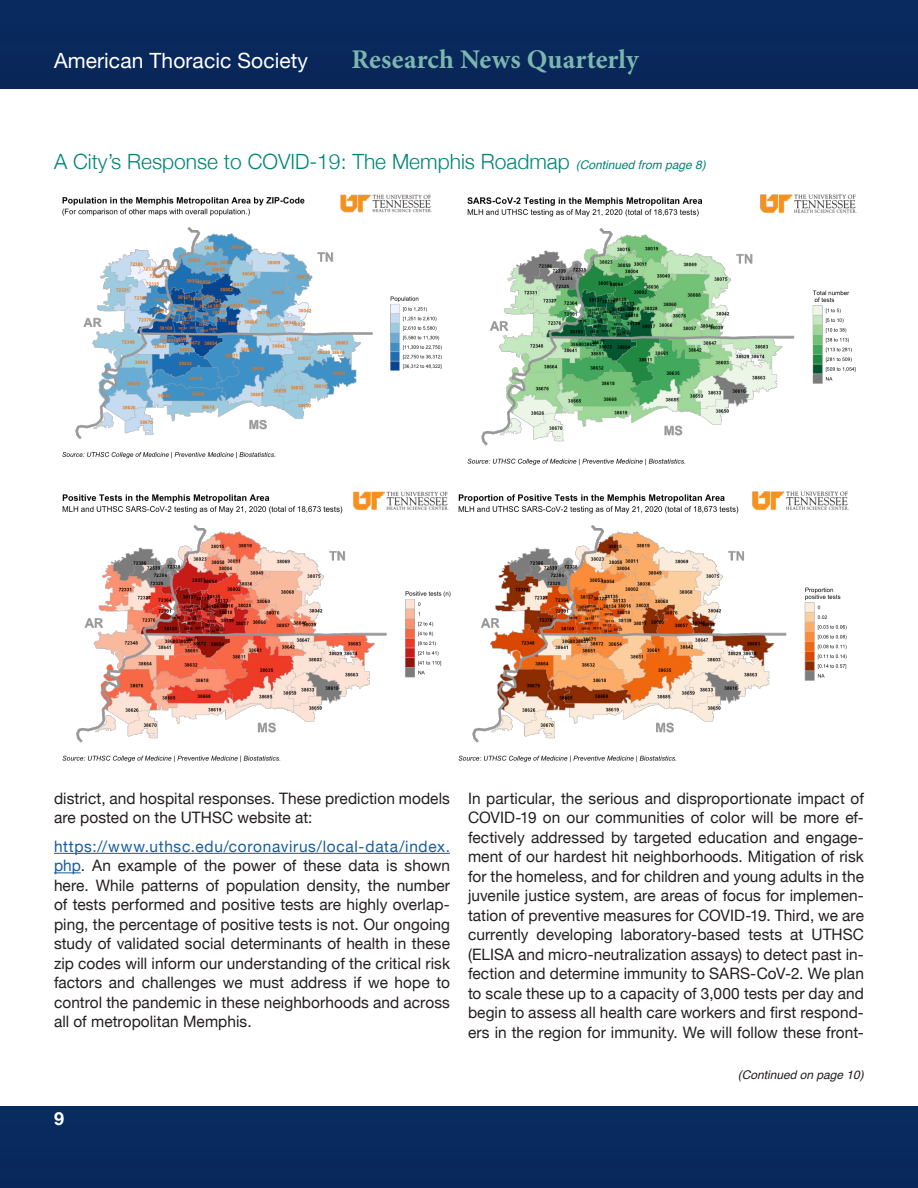
<style>
.page{position:relative;width:918px;height:1188px;background:#fff}
.page>*{position:absolute;margin:0;border:0;box-sizing:border-box;transform-origin:0 0}
.t1{font:700 27px "Minion Pro";letter-spacing:.005em;color:#7cb7af}
.t2{font:300 21px "Helvetica Neue";color:#008575}
.t3{font:21px "Helvetica Neue";letter-spacing:.005em;color:#fff}
.t4{font:700 18px "Helvetica Neue";color:#fff}
.Justified_Regular_Pa{font:15.75px/19.5px "Helvetica Neue";letter-spacing:.005em;color:#231f20;text-align:justify}
.t5{font:italic 12px "Helvetica";color:#231f20}
.s1{font-family:"Helvetica";font-weight:400;font-style:italic;font-size:12px}
.s2{color:#175d9e}
</style>
<div class="page">
<div style="left:0;top:0;width:835px;height:89px;background:#09285c"></div>
<div style="left:835px;top:0;width:83px;height:89px;background:#09285c"></div>
<div style="left:0;top:1106px;width:838px;height:82px;background:#08295d"></div>
<div style="left:838px;top:1106px;width:80px;height:82px;background:#08295d"></div>
<hr style="left:54px;top:853px;width:396px;height:1px;background:#175d9e">
<svg style="left:54px;top:872px;width:27px;height:1px"></svg>
<img style="left:62px;top:194px;width:380px;height:265px">
<img style="left:62px;top:491px;width:388px;height:272px">
<img style="left:450px;top:491px;width:399px;height:272px">
<img style="left:467px;top:194px;width:390px;height:272px">
<p class="t3" style="left:54px;top:45px;width:256px">American Thoracic Society</p>
<p class="t1" style="left:352px;top:40px;width:289px">Research News Quarterly</p>
<p class="t2" style="left:54px;top:144px;width:653px">A City’s Response to COVID-19: The Memphis Roadmap <span class="s1">(Continued from page 8)</span></p>
<p class="Justified_Regular_Pa" style="left:54px;top:789px;width:397px">district, and hospital responses. These prediction models are posted on the UTHSC website at:</p>
<p class="Justified_Regular_Pa" style="left:54px;top:837px;width:398px"><span class="s2">https://www.uthsc.edu/coronavirus/local-data/index. php</span>. An example of the power of these data is shown here. While patterns of population density, the number of tests performed and positive tests are highly overlap&shy;ping, the percentage of positive tests is not. Our ongoing study of validated social determinants of health in these zip codes will inform our understanding of the critical risk factors and challenges we must address if we hope to control the pandemic in these neighborhoods and across all of metropolitan Memphis.</p>
<p class="t4" style="left:54px;top:1107px;width:12px">9</p>
<p class="Justified_Regular_Pa" style="left:468px;top:789px;width:398px">In particular, the serious and disproportionate impact of COVID-19 on our communities of color will be more ef&shy;fectively addressed by targeted education and engage&shy;ment of our hardest hit neighborhoods. Mitigation of risk for the homeless, and for children and young adults in the juvenile justice system, are areas of focus for implemen&shy;tation of preventive measures for COVID-19. Third, we are currently developing laboratory-based tests at UTHSC (ELISA and micro-neutralization assays) to detect past in&shy;fection and determine immunity to SARS-CoV-2. We plan to scale these up to a capacity of 3,000 tests per day and begin to assess all health care workers and first respond&shy;ers in the region for immunity. We will follow these front-</p>
<p class="t5" style="left:738px;top:1065px;width:128px">(Continued on page 10)</p>
</div>
